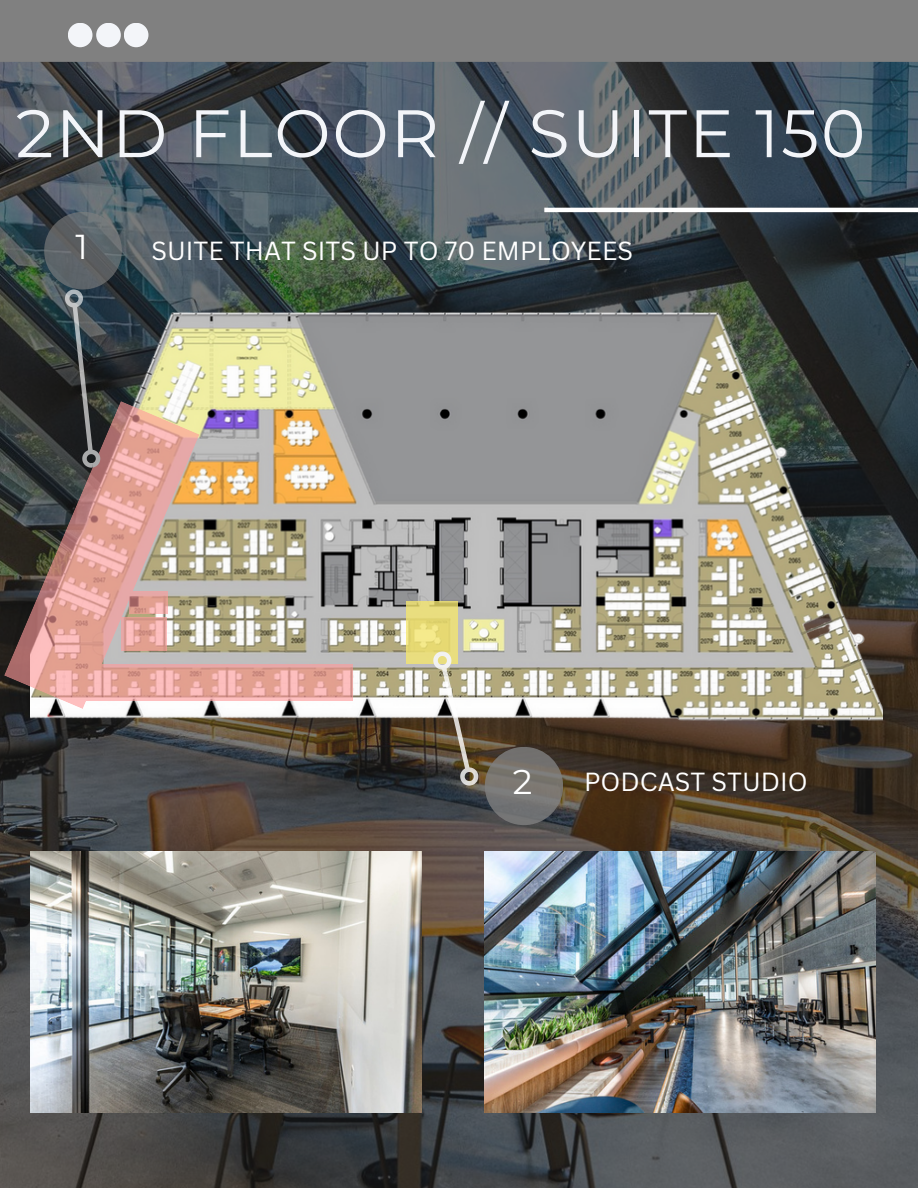
<style>
.page{position:relative;width:918px;height:1188px;background:#fff}
.page>*{position:absolute;margin:0;border:0;box-sizing:border-box;transform-origin:0 0}
.t1{font:67.05px "Montserrat";letter-spacing:.03em;color:#f3f5f9}
.t2{font:34.5px "Montserrat";color:#fff}
.t3{font:25.5px "Canva Sans";color:#fff}
</style>
<div class="page">
<img style="left:0;top:62px;width:918px;height:1126px">
<div style="left:0;top:0;width:918px;height:62px;background:#808080"></div>
<img style="left:30px;top:852px;width:392px;height:261px">
<img style="left:484px;top:852px;width:392px;height:261px">
<div style="left:68px;top:23px;width:25px;height:24px;background:#f3f5f9;border-radius:50%"></div>
<div style="left:96px;top:23px;width:25px;height:24px;background:#f3f5f9;border-radius:50%"></div>
<div style="left:124px;top:23px;width:24px;height:24px;background:#f3f5f9;border-radius:50%"></div>
<img style="left:30px;top:290px;width:853px;height:464px">
<svg style="left:4px;top:401px;width:196px;height:308px"></svg>
<svg style="left:121px;top:617px;width:45px;height:34px"></svg>
<svg style="left:62px;top:286px;width:42px;height:185px"></svg>
<svg style="left:44px;top:212px;width:78px;height:78px;fill:#5d6368"></svg>
<svg style="left:83px;top:664px;width:127px;height:37px"></svg>
<svg style="left:129px;top:592px;width:38px;height:22px"></svg>
<svg style="left:210px;top:664px;width:143px;height:37px"></svg>
<svg style="left:406px;top:601px;width:51px;height:63px;fill:#e9dd7f"></svg>
<img style="left:430px;top:648px;width:52px;height:141px">
<div style="left:485px;top:747px;width:78px;height:78px;background:#767472;border-radius:50%"></div>
<hr style="left:544px;top:208px;width:374px;height:4px;background:#fff">
<h1 class="t1" style="left:16px;top:92px;width:851px">2ND FLOOR // SUITE 150</h1>
<h2 class="t2" style="left:75px;top:226px;width:14px">1</h2>
<p class="t3" style="left:151px;top:232px;width:483px">SUITE THAT SITS UP TO 70 EMPLOYEES</p>
<h2 class="t2" style="left:513px;top:761px;width:21px">2</h2>
<p class="t3" style="left:584px;top:764px;width:225px">PODCAST STUDIO</p>
</div>
